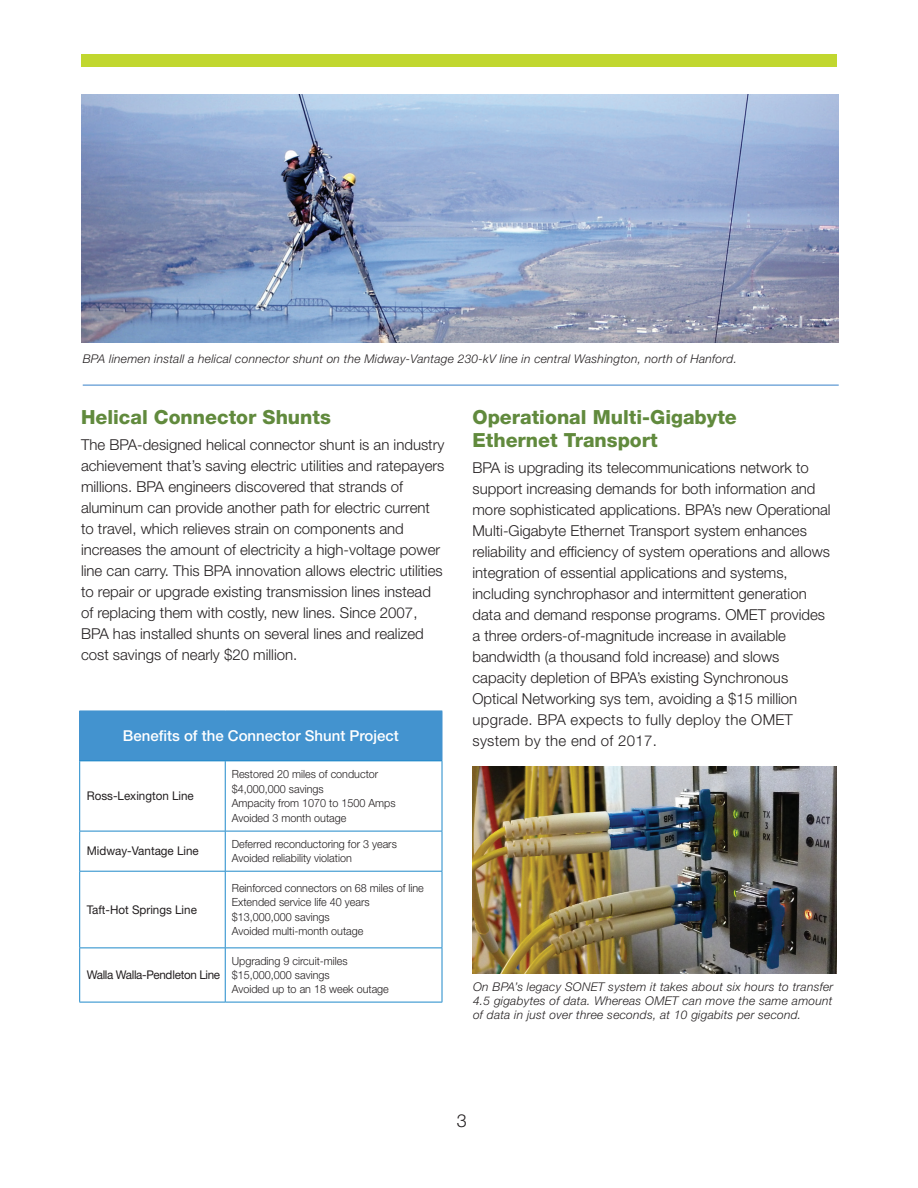
<style>
.page{position:relative;width:918px;height:1188px;background:#fff}
.page>*{position:absolute;margin:0;border:0;box-sizing:border-box;transform-origin:0 0}
.t1{font:800 19.5px/22.5px "Helvetica Neue LT Std";color:#618a3d}
.t2{font:300 18px "Helvetica Neue LT Std";color:#231f20}
.t3{font:300 15px/21px "Helvetica Neue LT Std";color:#231f20}
.t4{font:500 15px "Helvetica Neue LT Std";color:#fff}
.t5{font:300 15px "Helvetica Neue LT Std";letter-spacing:.02em;color:#231f20}
.t6{font:italic 300 12px/14.2px "Helvetica Neue LT Std";letter-spacing:.02em;color:#231f20;text-align:justify}
.t7{font:12px "Helvetica Neue LT Std";color:#231f20}
.t8{font:12px "Helvetica Neue LT Std";letter-spacing:-.03em;color:#231f20}
.t9{font:300 11.25px/14.4px "Helvetica Neue LT Std";color:#231f20;scale:.96 1}
</style>
<div class="page">
<div style="left:81px;top:54px;width:756px;height:13px;background:#c1d72f"></div>
<hr style="left:83px;top:384px;width:756px;height:2px;background:#7aabdb">
<img style="left:81px;top:94px;width:757px;height:249px">
<div style="left:80px;top:711px;width:362px;height:50px;background:#4393cf"></div>
<hr style="left:79px;top:711px;width:1px;height:50px;background:#4393cf">
<hr style="left:442px;top:711px;width:1px;height:50px;background:#4393cf">
<hr style="left:79px;top:761px;width:146px;height:1px;background:#1e89ca">
<hr style="left:79px;top:761px;width:1px;height:70px;background:#1e89ca">
<hr style="left:225px;top:761px;width:217px;height:1px;background:#1e89ca">
<hr style="left:225px;top:761px;width:1px;height:70px;background:#1e89ca">
<hr style="left:442px;top:761px;width:1px;height:70px;background:#1e89ca">
<hr style="left:79px;top:831px;width:146px;height:1px;background:#1e89ca">
<hr style="left:79px;top:831px;width:1px;height:40px;background:#1e89ca">
<hr style="left:225px;top:831px;width:217px;height:1px;background:#1e89ca">
<hr style="left:225px;top:831px;width:1px;height:40px;background:#1e89ca">
<hr style="left:442px;top:831px;width:1px;height:40px;background:#1e89ca">
<hr style="left:79px;top:871px;width:146px;height:1px;background:#1e89ca">
<hr style="left:79px;top:872px;width:1px;height:76px;background:#1e89ca">
<hr style="left:225px;top:871px;width:217px;height:1px;background:#1e89ca">
<hr style="left:225px;top:872px;width:1px;height:76px;background:#1e89ca">
<hr style="left:442px;top:872px;width:1px;height:76px;background:#1e89ca">
<hr style="left:79px;top:948px;width:146px;height:1px;background:#1e89ca">
<hr style="left:79px;top:948px;width:1px;height:54px;background:#1e89ca">
<hr style="left:225px;top:948px;width:217px;height:1px;background:#1e89ca">
<hr style="left:225px;top:948px;width:1px;height:54px;background:#1e89ca">
<hr style="left:442px;top:948px;width:1px;height:54px;background:#1e89ca">
<hr style="left:79px;top:1002px;width:146px;height:1px;background:#1e89ca">
<hr style="left:225px;top:1002px;width:217px;height:1px;background:#1e89ca">
<img style="left:472px;top:767px;width:365px;height:207px">
<p class="t6" style="left:83px;top:351px;width:656px">BPA linemen install a helical connector shunt on the Midway-Vantage 230-kV line in central Washington, north of Hanford.</p>
<h1 class="t1" style="left:81px;top:406px;width:251px">Helical Connector Shunts</h1>
<p class="t3" style="left:81px;top:434px;width:365px">The BPA-designed helical connector shunt is an industry achievement that’s saving electric utilities and ratepayers millions. BPA engineers discovered that strands of aluminum can provide another path for electric current to travel, which relieves strain on components and increases the amount of electricity a high-voltage power line can carry. This BPA innovation allows electric utilities to repair or upgrade existing transmission lines instead of replacing them with costly, new lines. Since 2007, BPA has installed shunts on several lines and realized cost savings of nearly $20 million.</p>
<h1 class="t1" style="left:472px;top:406px;width:266px">Operational Multi-Gigabyte<br>Ethernet Transport</h1>
<p class="t3" style="left:472px;top:457px;width:360px">BPA is upgrading its telecommunications network to support increasing demands for both information and more sophisticated applications. BPA’s new Operational Multi-Gigabyte Ethernet Transport system enhances reliability and efficiency of system operations and allows integration of essential applications and systems, including synchrophasor and intermittent generation data and demand response programs. OMET provides a three orders-of-magnitude increase in available bandwidth (a thousand fold increase) and slows capacity depletion of BPA’s existing Synchronous Optical Networking sys tem, avoiding a $15 million upgrade. BPA expects to fully deploy the OMET</p>
<p class="t4" style="left:123px;top:727px;width:277px">Benefits of the Connector Shunt Project</p>
<p class="t5" style="left:472px;top:731px;width:186px">system by the end of 2017.</p>
<p class="t7" style="left:87px;top:789px;width:109px">Ross-Lexington Line</p>
<p class="t9" style="left:232px;top:767px;width:172px">Restored 20 miles of conductor $4,000,000 savings<br>Ampacity from 1070 to 1500 Amps<br>Avoided 3 month outage</p>
<p class="t7" style="left:87px;top:844px;width:114px">Midway-Vantage Line</p>
<p class="t9" style="left:232px;top:837px;width:173px">Deferred reconductoring for 3 years<br>Avoided reliability violation</p>
<p class="t7" style="left:87px;top:902px;width:112px">Taft-Hot Springs Line</p>
<p class="t8" style="left:87px;top:968px;width:135px">Walla Walla-Pendleton Line</p>
<p class="t9" style="left:232px;top:880px;width:202px">Reinforced connectors on 68 miles of line<br>Extended service life 40 years $13,000,000 savings<br>Avoided multi-month outage</p>
<p class="t9" style="left:232px;top:953px;width:165px">Upgrading 9 circuit-miles $15,000,000 savings<br>Avoided up to an 18 week outage</p>
<p class="t6" style="left:473px;top:979px;width:362px">On BPA’s legacy SONET system it takes about six hours to transfer 4.5 gigabytes of data. Whereas OMET can move the same amount of data in just over three seconds, at 10 gigabits per second.</p>
<p class="t2" style="left:457px;top:1110px;width:12px">3</p>
</div>
